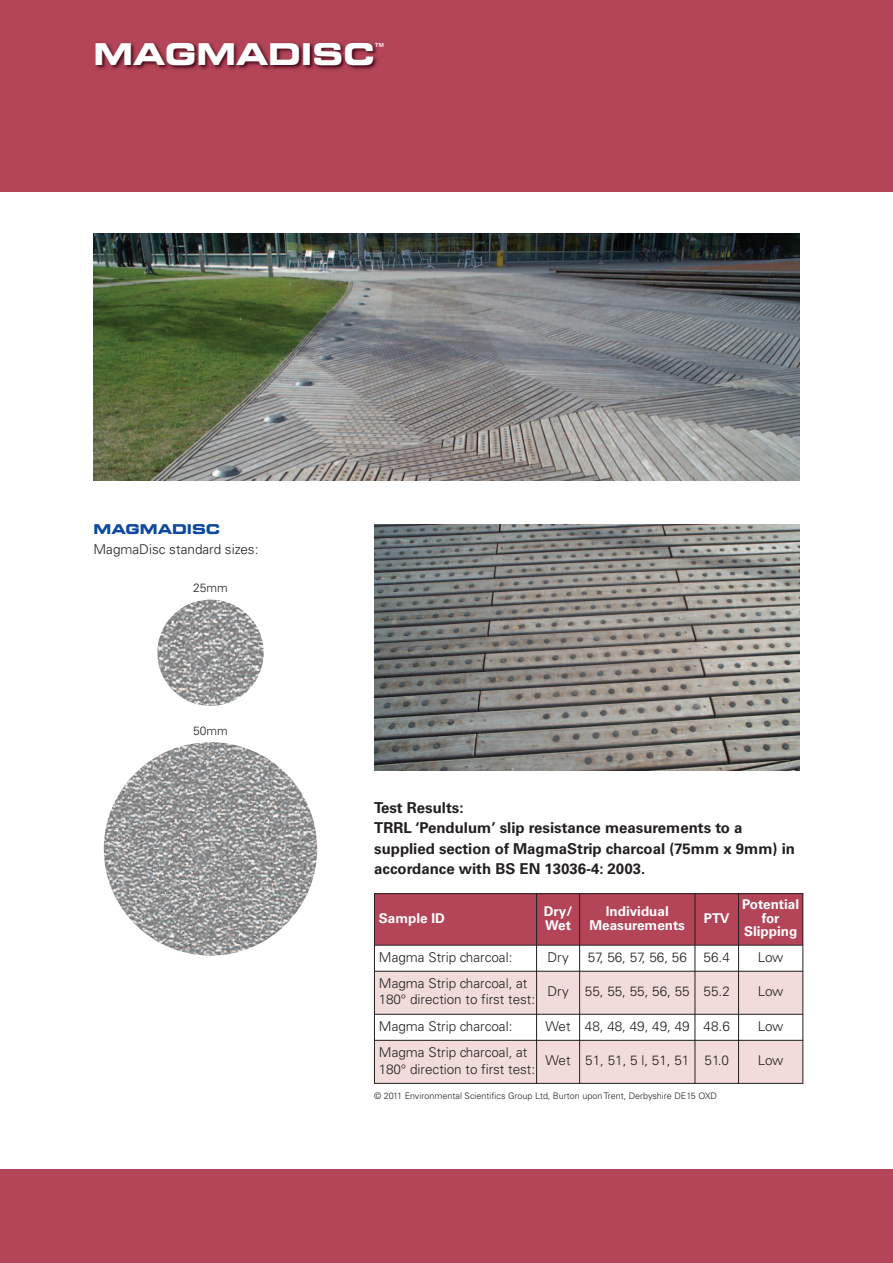
<style>
.page{position:relative;width:893px;height:1263px;background:#fff}
.page>*{position:absolute;margin:0;border:0;box-sizing:border-box;transform-origin:0 0}
.t1{font:700 expanded 30px "Square 721 BT";color:#fff}
.t2{font:700 15px/20.2px "Univers";color:#231f20}
.t3{font:300 13.5px/16.2px "Univers";color:#231f20}
.t4{font:700 13.5px/13.5px "Univers";color:#fff;text-align:center}
.t5{font:700 expanded 13.5px "Square 721 BT";color:#0f499d}
.t6{font:300 12px "Univers";color:#231f20}
.t7{font:11.25px "Helvetica";color:#fff}
.t8{font:300 9px "Univers";color:#231f20}
</style>
<div class="page">
<div style="left:0;top:0;width:893px;height:191px;background:#b44458"></div>
<div style="left:0;top:1169px;width:893px;height:94px;background:#b44458"></div>
<img style="left:96px;top:42px;width:281px;height:28px">
<img style="left:94px;top:234px;width:705px;height:246px">
<img style="left:374px;top:524px;width:425px;height:247px">
<img style="left:157px;top:600px;width:107px;height:106px;border-radius:50%">
<img style="left:104px;top:742px;width:213px;height:213px;border-radius:50%">
<div style="left:374px;top:893px;width:163px;height:52px;background:#b44458"></div>
<div style="left:537px;top:893px;width:43px;height:52px;background:#b44458"></div>
<div style="left:580px;top:893px;width:115px;height:52px;background:#b44458"></div>
<div style="left:695px;top:893px;width:43px;height:52px;background:#b44458"></div>
<div style="left:738px;top:893px;width:65px;height:52px;background:#b44458"></div>
<div style="left:374px;top:971px;width:163px;height:43px;background:#f1dcda"></div>
<div style="left:537px;top:971px;width:43px;height:43px;background:#f1dcda"></div>
<div style="left:580px;top:971px;width:115px;height:43px;background:#f1dcda"></div>
<div style="left:695px;top:971px;width:43px;height:43px;background:#f1dcda"></div>
<div style="left:738px;top:971px;width:65px;height:43px;background:#f1dcda"></div>
<div style="left:374px;top:1040px;width:163px;height:43px;background:#f1dcda"></div>
<div style="left:537px;top:1040px;width:43px;height:43px;background:#f1dcda"></div>
<div style="left:580px;top:1040px;width:115px;height:43px;background:#f1dcda"></div>
<div style="left:695px;top:1040px;width:43px;height:43px;background:#f1dcda"></div>
<div style="left:738px;top:1040px;width:65px;height:43px;background:#f1dcda"></div>
<hr style="left:374px;top:893px;width:1px;height:190px;background:#231f20">
<hr style="left:536px;top:893px;width:1px;height:190px;background:#231f20">
<hr style="left:579px;top:893px;width:1px;height:190px;background:#231f20">
<hr style="left:695px;top:893px;width:1px;height:190px;background:#231f20">
<hr style="left:738px;top:893px;width:1px;height:190px;background:#231f20">
<hr style="left:803px;top:893px;width:1px;height:190px;background:#231f20">
<hr style="left:374px;top:893px;width:429px;height:1px;background:#231f20">
<hr style="left:374px;top:945px;width:429px;height:1px;background:#231f20">
<hr style="left:374px;top:971px;width:429px;height:1px;background:#231f20">
<hr style="left:374px;top:1014px;width:429px;height:1px;background:#231f20">
<hr style="left:374px;top:1040px;width:429px;height:1px;background:#231f20">
<hr style="left:374px;top:1083px;width:429px;height:1px;background:#231f20">
<h1 class="t1" style="left:94px;top:43px;width:283px">MAGMADISC</h1>
<p class="t7" style="left:374px;top:41px;width:13px">™</p>
<p class="t5" style="left:94px;top:524px;width:128px">MAGMADISC</p>
<p class="t3" style="left:94px;top:543px;width:166px">MagmaDisc standard sizes:</p>
<p class="t6" style="left:193px;top:583px;width:36px">25mm</p>
<p class="t6" style="left:193px;top:726px;width:36px">50mm</p>
<p class="t2" style="left:374px;top:799px;width:422px">Test Results:<br>TRRL ‘Pendulum’ slip resistance measurements to a supplied section of MagmaStrip charcoal (75mm x 9mm) in accordance with BS EN 13036-4: 2003.</p>
<p class="t4" style="left:379px;top:913px;width:67px">Sample ID</p>
<p class="t4" style="left:544px;top:906px;width:30px;text-align:left">Dry/<br>Wet</p>
<p class="t4" style="left:589px;top:906px;width:97px">lndividual<br>Measurements</p>
<p class="t4" style="left:704px;top:913px;width:27px">PTV</p>
<p class="t4" style="left:742px;top:899px;width:58px">Potential for<br>Slipping</p>
<p class="t3" style="left:379px;top:950px;width:135px">Magma Strip charcoal:</p>
<p class="t3" style="left:547px;top:950px;width:23px">Dry</p>
<p class="t3" style="left:588px;top:950px;width:144px">57, 56, 57, 56, 56 56.4</p>
<p class="t3" style="left:758px;top:950px;width:27px">Low</p>
<p class="t3" style="left:379px;top:976px;width:158px">Magma Strip charcoal, at<br>180° direction to first test:</p>
<p class="t3" style="left:547px;top:985px;width:184px">Dry 55, 55, 55, 56, 55 55.2</p>
<p class="t3" style="left:758px;top:985px;width:27px">Low</p>
<p class="t3" style="left:379px;top:1019px;width:135px">Magma Strip charcoal:</p>
<p class="t3" style="left:546px;top:1019px;width:186px">Wet 48, 48, 49, 49, 49 48.6</p>
<p class="t3" style="left:758px;top:1019px;width:27px">Low</p>
<p class="t3" style="left:379px;top:1045px;width:158px">Magma Strip charcoal, at<br>180° direction to first test:</p>
<p class="t3" style="left:546px;top:1054px;width:185px">Wet 51, 51, 5 l, 51, 51 51.0</p>
<p class="t3" style="left:758px;top:1054px;width:27px">Low</p>
<p class="t8" style="left:374px;top:1092px;width:344px">© 2011 Environmental Scientifics Group Ltd, Burton upon Trent, Derbyshire DE15 OXD</p>
</div>
